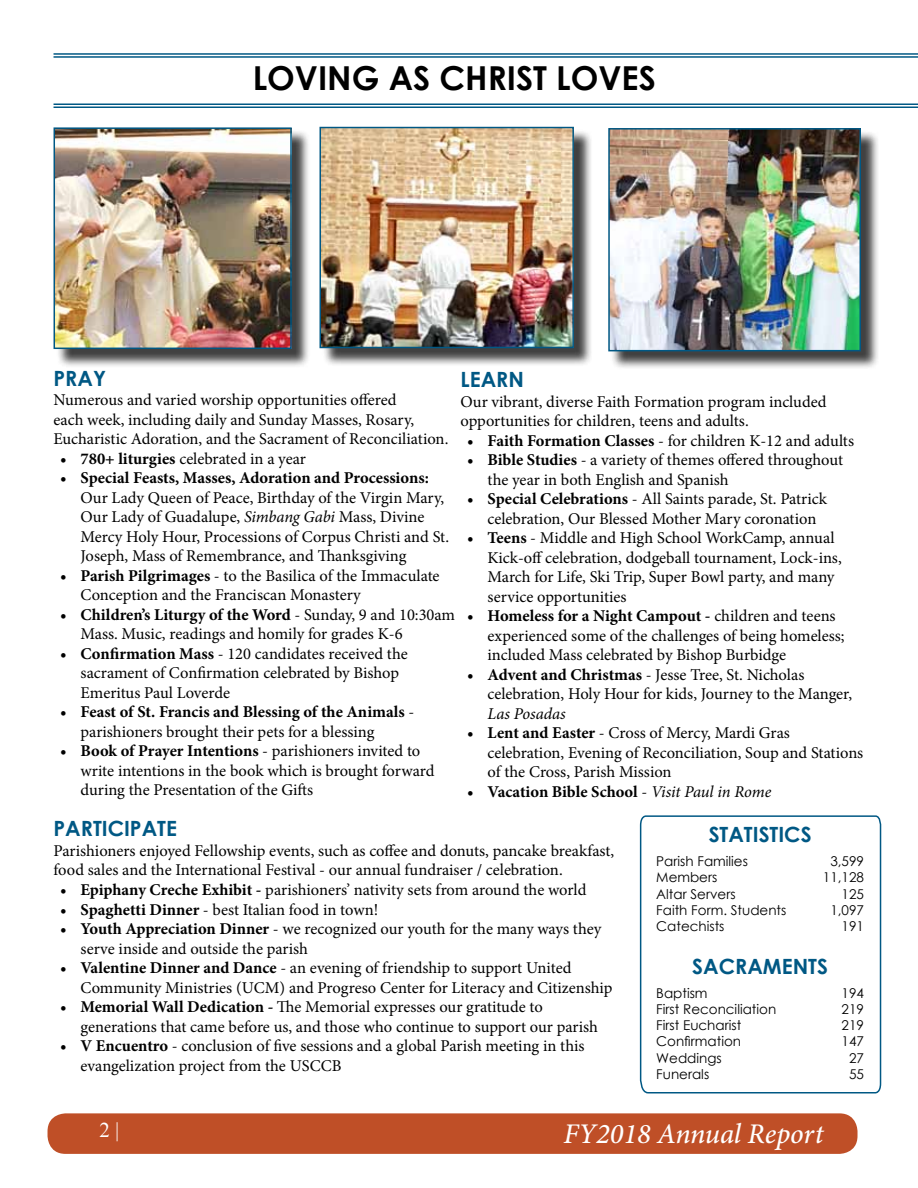
<style>
.page{position:relative;width:918px;height:1188px;background:#fff}
.page>*{position:absolute;margin:0;border:0;box-sizing:border-box;transform-origin:0 0}
.t1{font:700 33px "Century Gothic";color:#000}
.t2{font:italic 500 28.5px "Minion Pro";color:#fff}
.t3{font:700 21px "Century Gothic";color:#005884}
.t4{font:21px "Times New Roman";color:#fff}
.t5{font:16.5px/19.5px "Minion Pro";letter-spacing:-.005em;color:#000}
.t6{font:700 16.5px/19.5px "Minion Pro";color:#000}
.t7{font:italic 16.5px "Minion Pro";color:#000}
.t8{font:13.5px "Century Gothic";color:#000}
.s1{font-weight:700}
.s2{font-style:italic}
.s3{font-weight:400}
.s4{font-weight:400;font-style:italic}
</style>
<div class="page">
<div style="left:48px;top:1113px;width:810px;height:41px;background:#bf4f27;border-radius:18px"></div>
<hr style="left:54px;top:53px;width:864px;height:2px;background:#005884">
<hr style="left:54px;top:56px;width:864px;height:2px;background:#005884">
<hr style="left:54px;top:104px;width:864px;height:1px;background:#005884">
<hr style="left:54px;top:107px;width:864px;height:1px;background:#005884">
<svg style="left:639px;top:815px;width:243px;height:279px"></svg>
<div style="left:322px;top:129px;width:271px;height:238px;background:#000;opacity:.75"></div>
<img style="left:323px;top:130px;width:248px;height:215px">
<div style="left:320px;top:127px;width:254px;height:221px;border:2px solid #005884"></div>
<div style="left:56px;top:130px;width:255px;height:238px;background:#000;opacity:.75"></div>
<img style="left:57px;top:130px;width:232px;height:216px">
<div style="left:54px;top:127px;width:238px;height:222px;border:2px solid #005884"></div>
<div style="left:611px;top:130px;width:268px;height:240px;background:#000;opacity:.75"></div>
<img style="left:611px;top:131px;width:247px;height:217px">
<div style="left:608px;top:128px;width:253px;height:223px;border:2px solid #005884"></div>
<h1 class="t1" style="left:253px;top:53px;width:385px">LOVING AS CH RIST LOVES</h1>
<p class="t3" style="left:54px;top:362px;width:54px">PRAY</p>
<p class="t5" style="left:54px;top:390px;width:396px">Numerous and varied worship opportunities offered<br>each week, including daily and Sunday Masses, Rosary,<br>Eucharistic Adoration, and the Sacrament of Reconciliation.</p>
<p class="t5" style="left:60px;top:449px;width:247px"><span class="s1">• 780+ liturgies</span> celebrated in a year</p>
<p class="t6" style="left:60px;top:468px;width:370px">• Special Feasts, Masses, Adoration and Processions:</p>
<p class="t5" style="left:81px;top:488px;width:370px">Our Lady Queen of Peace, Birthday of the Virgin Mary, Our Lady of Guadalupe, <span class="s2">Simbang Gabi</span> Mass, Divine Mercy Holy Hour, Processions of Corpus Christi and St.<br>Joseph, Mass of Remembrance, and Thanksgiving</p>
<p class="t5" style="left:81px;top:566px;width:361px;text-indent:-20px"><span class="s1">• Parish Pilgrimages</span> - to the Basilica of the Immaculate<br>Conception and the Franciscan Monastery</p>
<p class="t5" style="left:81px;top:605px;width:376px;text-indent:-20px"><span class="s1">• Children’s Liturgy of the Word</span> - Sunday, 9 and 10:30am<br>Mass. Music, readings and homily for grades K-6</p>
<p class="t5" style="left:81px;top:644px;width:329px;text-indent:-20px"><span class="s1">• Confirmation Mass</span> - 120 candidates received the sacrament of Confirmation celebrated by Bishop<br>Emeritus Paul Loverde</p>
<p class="t6" style="left:81px;top:702px;width:335px;text-indent:-20px">• Feast of St. Francis and Blessing of the Animals <span class="s3">- parishioners brought their pets for a blessing</span></p>
<p class="t5" style="left:81px;top:741px;width:355px;text-indent:-20px"><span class="s1">• Book of Prayer Intentions</span> - parishioners invited to write intentions in the book which is brought forward during the Presentation of the Gifts</p>
<p class="t3" style="left:461px;top:363px;width:61px">LEARN</p>
<p class="t5" style="left:461px;top:392px;width:367px">Our vibrant, diverse Faith Formation program included opportunities for children, teens and adults.</p>
<p class="t5" style="left:467px;top:431px;width:388px"><span class="s1">• Faith Formation Classes</span> - for children K-12 and adults</p>
<p class="t5" style="left:488px;top:450px;width:357px;text-indent:-20px"><span class="s1">• Bible Studies</span> - a variety of themes offered throughout the year in both English and Spanish</p>
<p class="t5" style="left:467px;top:489px;width:361px;text-align:center"><span class="s1">• Special Celebrations</span> - All Saints parade, St. Patrick celebration, Our Blessed Mother Mary coronation</p>
<p class="t5" style="left:488px;top:528px;width:356px;text-indent:-20px"><span class="s1">• Teens</span> - Middle and High School WorkCamp, annual Kick-off celebration, dodgeball tournament, Lock-ins, March for Life, Ski Trip, Super Bowl party, and many service opportunities</p>
<p class="t5" style="left:488px;top:606px;width:359px;text-indent:-20px"><span class="s1">• Homeless for a Night Campout -</span> children and teens experienced some of the challenges of being homeless; included Mass celebrated by Bishop Burbidge</p>
<p class="t5" style="left:488px;top:665px;width:366px;text-indent:-20px"><span class="s1">• Advent and Christmas</span> - Jesse Tree, St. Nicholas celebration, Holy Hour for kids, Journey to the Manger,</p>
<p class="t7" style="left:488px;top:702px;width:80px">Las Posadas</p>
<p class="t5" style="left:488px;top:723px;width:377px;text-indent:-20px"><span class="s1">• Lent and Easter</span> - Cross of Mercy, Mardi Gras celebration, Evening of Reconciliation, Soup and Stations of the Cross, Parish Mission</p>
<p class="t6" style="left:467px;top:781px;width:305px">• Vacation Bible School <span class="s3">-</span> <span class="s4">Visit Paul in Rome</span></p>
<p class="t3" style="left:709px;top:819px;width:104px">STATISTICS</p>
<p class="t8" style="left:656px;top:852px;width:93px">Parish Families</p>
<p class="t8" style="left:830px;top:852px;width:35px">3,599</p>
<p class="t8" style="left:656px;top:868px;width:63px">Members</p>
<p class="t8" style="left:823px;top:868px;width:43px">11,128</p>
<p class="t8" style="left:656px;top:884px;width:81px">Altar Servers</p>
<p class="t8" style="left:842px;top:884px;width:24px">125</p>
<p class="t8" style="left:656px;top:900px;width:132px">Faith Form. Students</p>
<p class="t8" style="left:830px;top:900px;width:35px">1,097</p>
<p class="t8" style="left:656px;top:917px;width:70px">Catechists</p>
<p class="t8" style="left:842px;top:917px;width:24px">191</p>
<p class="t3" style="left:692px;top:951px;width:16px">SACRAM</p>
<p class="t3" style="left:782px;top:951px;width:48px">ENTS</p>
<p class="t8" style="left:656px;top:983px;width:53px">Baptism</p>
<p class="t8" style="left:842px;top:983px;width:24px">194</p>
<p class="t8" style="left:656px;top:1000px;width:122px">First Reconciliation</p>
<p class="t8" style="left:842px;top:1000px;width:24px">219</p>
<p class="t8" style="left:656px;top:1016px;width:87px">First Eucharist</p>
<p class="t8" style="left:842px;top:1016px;width:24px">219</p>
<p class="t8" style="left:656px;top:1032px;width:86px">Confirmation</p>
<p class="t8" style="left:842px;top:1032px;width:24px">147</p>
<p class="t8" style="left:656px;top:1048px;width:67px">Weddings</p>
<p class="t8" style="left:849px;top:1048px;width:16px">27</p>
<p class="t8" style="left:656px;top:1064px;width:54px">Funerals</p>
<p class="t8" style="left:849px;top:1064px;width:16px">55</p>
<p class="t3" style="left:54px;top:813px;width:115px">PARTICIPATE</p>
<p class="t5" style="left:54px;top:841px;width:562px">Parishioners enjoyed Fellowship events, such as coffee and donuts, pancake breakfast, food sales and the International Festival - our annual fundraiser / celebration.</p>
<p class="t5" style="left:60px;top:880px;width:528px"><span class="s1">• Epiphany Creche Exhibit -</span> parishioners’ nativity sets from around the world</p>
<p class="t5" style="left:60px;top:900px;width:320px"><span class="s1">• Spaghetti Dinner</span> - best Italian food in town!</p>
<p class="t5" style="left:81px;top:919px;width:523px;text-indent:-20px"><span class="s1">• Youth Appreciation Dinner</span> - we recognized our youth for the many ways they serve inside and outside the parish</p>
<p class="t5" style="left:81px;top:958px;width:533px;text-indent:-20px"><span class="s1">• Valentine Dinner and Dance</span> - an evening of friendship to support United<br>Community Ministries (UCM) and Progreso Center for Literacy and Citizenship</p>
<p class="t5" style="left:81px;top:997px;width:519px;text-indent:-20px"><span class="s1">• Memorial Wall Dedication -</span> The Memorial expresses our gratitude to generations that came before us, and those who continue to support our parish</p>
<p class="t5" style="left:81px;top:1036px;width:506px;text-indent:-20px"><span class="s1">• V Encuentro</span> - conclusion of five sessions and a global Parish meeting in this evangelization project from the USCCB</p>
<p class="t4" style="left:99px;top:1116px;width:21px">2 |</p>
<h2 class="t2" style="left:563px;top:1114px;width:262px">FY2018 Annual Report</h2>
</div>
